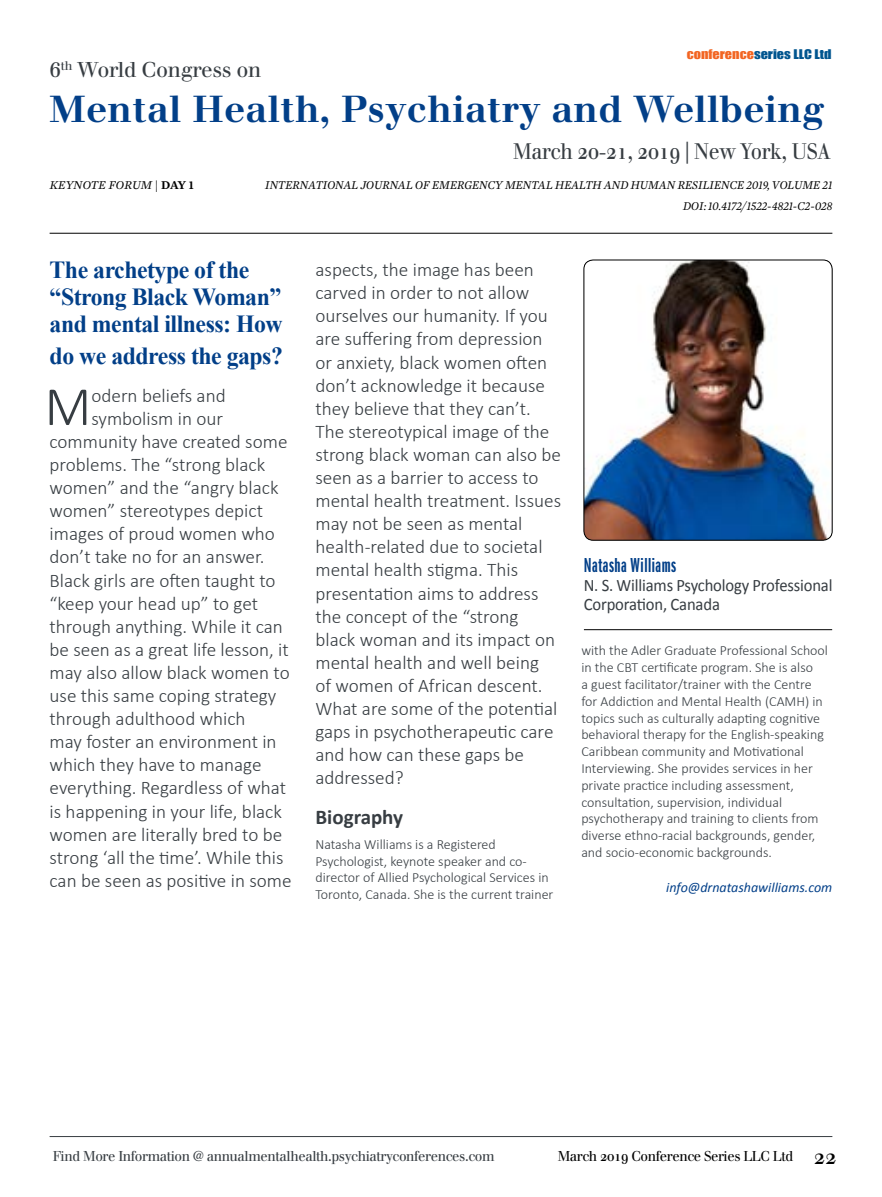
<style>
.page{position:relative;width:882px;height:1197px;background:#fff}
.page>*{position:absolute;margin:0;border:0;box-sizing:border-box;transform-origin:0 0}
.t1{font:300 55.65px "Calibri";color:#373d42}
.t2{font:700 36.75px "Justus";letter-spacing:.01em;color:#023f88}
.t3{font:700 24.5px/26.9px "Times New Roman";letter-spacing:-.02em;color:#023f88}
.t4{font:22.05px "Justus Oldstyle";letter-spacing:-.02em;color:#373d42;scale:.9 1}
.t5{font:21px "Justus Oldstyle";letter-spacing:-.02em;color:#373d42}
.t6{font:21px "ITC Franklin Gothic Std Dm X Cp";letter-spacing:.025em;color:#023f88}
.t7{font:700 21px "Calibri";color:#373d42}
.t8{font:300 19.25px/23.1px "Calibri";color:#373d42}
.t9{font:17.5px/19.2px "Calibri";letter-spacing:-.01em;color:#373d42;scale:.95 1}
.t10{font:300 14px/16.8px "Calibri";color:#373d42}
.t11{font:14px "Justus Oldstyle";letter-spacing:-.03em;color:#373d42;scale:.95 1}
.t12{font:14px "Justus Oldstyle";letter-spacing:-.03em;color:#000;scale:.95 1}
.t13{font:italic 14px "Calibri";color:#023f88}
.t14{font:italic 12.25px/21px "Mercury Text G1";letter-spacing:-.02em;color:#000;text-align:right;scale:.95 1}
.t15{font:12.25px "Impact";color:#00558f;scale:1.16 1}
.t16{font:italic 12.25px "Mercury Text G1";letter-spacing:-.02em;color:#000}
.s1{color:#f26522}
.s2{font-weight:600;font-style:normal}
.s3{font-size:21px}
</style>
<div class="page">
<hr style="left:50px;top:1136px;width:782px;height:1px;background:#373d42">
<hr style="left:50px;top:233px;width:782px;height:1px;background:#000">
<img style="left:584px;top:260px;width:248px;height:280px">
<div style="left:584px;top:260px;width:248px;height:281px;border:1px solid #000;border-radius:9px"></div>
<hr style="left:584px;top:629px;width:248px;height:1px;background:#000">
<p class="t15" style="left:687px;top:45px;width:126px"><span class="s1">conference</span>series LLC Ltd</p>
<p class="t5" style="left:50px;top:57px;width:213px">6<sup>th</sup> World Congress on</p>
<h2 class="t2" style="left:50px;top:86px;width:777px">Mental Health, Psychiatry and Wellbeing</h2>
<p class="t4" style="left:513px;top:138px;width:354px">March 20-21, 2019 | New York, USA</p>
<p class="t16" style="left:50px;top:178px;width:145px">KEYNOTE FORUM | <span class="s2">DAY 1</span></p>
<p class="t14" style="left:265px;top:174px;width:599px">INTERNATIONAL JOURNAL OF EMERGENCY MENTAL HEALTH AND HUMAN RESILIENCE 2019, VOLUME 21<br>DOI: 10.4172/1522-4821-C2-028</p>
<p class="t3" style="left:50px;top:256px;width:235px">The archetype of the “Strong Black Woman” and mental illness: How</p>
<p class="t3" style="left:50px;top:342px;width:235px">do we address the gaps?</p>
<h1 class="t1" style="left:44px;top:372px;width:49px">M</h1>
<p class="t8" style="left:91px;top:384px;width:136px">odern beliefs and</p>
<p class="t8" style="left:91px;top:407px;width:133px">symbolism in our</p>
<p class="t8" style="left:50px;top:430px;width:239px">community have created some</p>
<p class="t8" style="left:50px;top:453px;width:217px">problems. The “strong black</p>
<p class="t8" style="left:50px;top:476px;width:230px">women” and the “angry black</p>
<p class="t8" style="left:50px;top:499px;width:215px">women” stereotypes depict</p>
<p class="t8" style="left:50px;top:522px;width:227px">images of proud women who</p>
<p class="t8" style="left:50px;top:545px;width:216px">don’t take no for an answer.</p>
<p class="t8" style="left:50px;top:568px;width:228px">Black girls are often taught to</p>
<p class="t8" style="left:50px;top:592px;width:210px">“keep your head up” to get</p>
<p class="t8" style="left:50px;top:615px;width:235px">through anything. While it can</p>
<p class="t8" style="left:50px;top:638px;width:241px">be seen as a great life lesson, it</p>
<p class="t8" style="left:50px;top:661px;width:242px">may also allow black women to</p>
<p class="t8" style="left:50px;top:684px;width:228px">use this same coping strategy</p>
<p class="t8" style="left:50px;top:707px;width:198px">through adulthood which</p>
<p class="t8" style="left:50px;top:730px;width:229px">may foster an environment in</p>
<p class="t8" style="left:50px;top:753px;width:213px">which they have to manage</p>
<p class="t8" style="left:50px;top:776px;width:238px">everything. Regardless of what</p>
<p class="t8" style="left:50px;top:799px;width:234px">is happening in your life, black</p>
<p class="t8" style="left:50px;top:823px;width:234px">women are literally bred to be</p>
<p class="t8" style="left:50px;top:846px;width:236px">strong ‘all the time’. While this</p>
<p class="t8" style="left:50px;top:869px;width:244px">can be seen as positive in some</p>
<p class="t8" style="left:315px;top:258px;width:247px">aspects, the image has been carved in order to not allow ourselves our humanity. If you are suffering from depression or anxiety, black women often don’t acknowledge it because they believe that they can’t.<br>The stereotypical image of the strong black woman can also be seen as a barrier to access to mental health treatment. Issues may not be seen as mental health-related due to societal mental health stigma. This presentation aims to address the concept of the “strong black woman and its impact on mental health and well being<br>of women of African descent.<br>What are some of the potential gaps in psychotherapeutic care and how can these gaps be addressed?</p>
<p class="t7" style="left:315px;top:804px;width:89px">Biography</p>
<p class="t10" style="left:315px;top:836px;width:239px">Natasha Williams is a Registered Psychologist, keynote speaker and co&shy;director of Allied Psychological Services in Toronto, Canada. She is the current trainer</p>
<p class="t6" style="left:584px;top:554px;width:94px">Natasha Williams</p>
<p class="t9" style="left:584px;top:576px;width:263px">N. S. Williams Psychology Professional<br>Corporation, Canada</p>
<p class="t10" style="left:581px;top:642px;width:248px">with the Adler Graduate Professional School in the CBT certificate program. She is also<br>a guest facilitator/trainer with the Centre for Addiction and Mental Health (CAMH) in topics such as culturally adapting cognitive behavioral therapy for the English-speaking Caribbean community and Motivational Interviewing. She provides services in her private practice including assessment, consultation, supervision, individual psychotherapy and training to clients from diverse ethno-racial backgrounds, gender, and socio-economic backgrounds.</p>
<p class="t13" style="left:666px;top:878px;width:168px">info@drnatashawilliams.com</p>
<p class="t11" style="left:53px;top:1148px;width:466px">Find More Information @ annualmentalhealth.psychiatryconferences.com</p>
<p class="t12" style="left:558px;top:1148px;width:295px">March 2019 Conference Series LLC Ltd <span class="s3">22</span></p>
</div>
